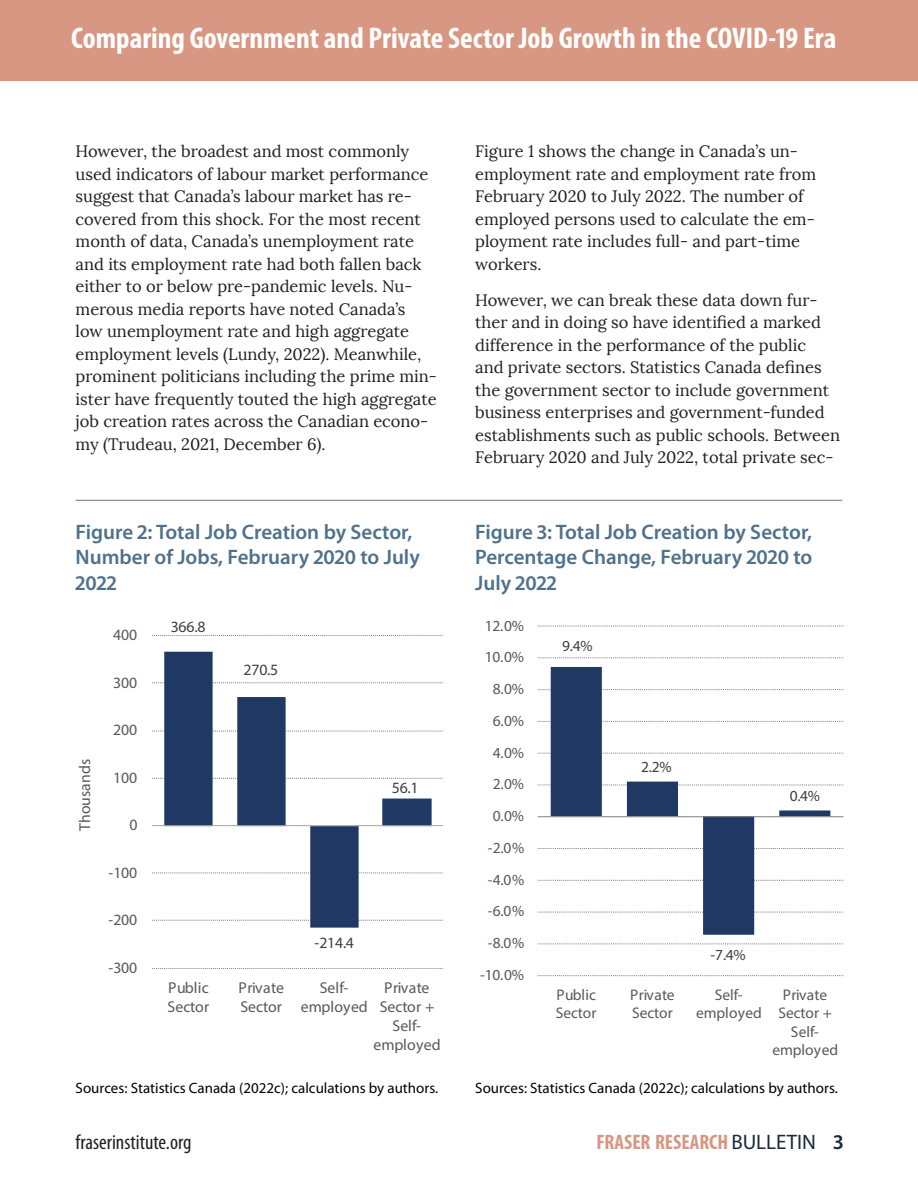
<style>
.page{position:relative;width:918px;height:1188px;background:#fff}
.page>*{position:absolute;margin:0;border:0;box-sizing:border-box;transform-origin:0 0}
.t1{font:700 condensed 30px "Myriad Pro";color:#fff}
.Table_head{font:600 21px/25.5px "Myriad Pro";color:#4e718c}
.t2{font:700 condensed 21px "Myriad Pro";color:#d79782}
.t3{font:condensed 21px "Myriad Pro";color:#231f20}
.t4{font:16.5px/22.5px "Lora";color:#231f20}
.t5{font:15.75px/18.9px "Myriad Pro";color:#595959}
.t6{font:15.75px "Myriad Pro";letter-spacing:-.015em;color:#404040}
.t7{font:15.45px/18.6px "Myriad Pro";color:#595959}
.t8{font:15.45px "Myriad Pro";color:#404040}
.table_source{font:15px "Myriad Pro";color:#000}
.s1{font-weight:400;font-stretch:normal;color:#182b3d}
.s2{font-weight:600;font-stretch:normal;color:#182b3d}
</style>
<div class="page">
<div style="left:0;top:0;width:918px;height:81px;background:#d79782"></div>
<svg style="left:152px;top:968px;width:291px;height:1px"></svg>
<svg style="left:152px;top:920px;width:291px;height:1px"></svg>
<svg style="left:152px;top:872px;width:291px;height:1px"></svg>
<svg style="left:152px;top:778px;width:291px;height:1px"></svg>
<svg style="left:152px;top:731px;width:291px;height:1px"></svg>
<svg style="left:152px;top:682px;width:291px;height:1px"></svg>
<svg style="left:152px;top:635px;width:291px;height:1px"></svg>
<svg style="left:164px;top:652px;width:268px;height:276px"></svg>
<hr style="left:152px;top:825px;width:291px;height:1px;background:#a6a6a6">
<hr style="left:76px;top:500px;width:766px;height:1px;background:#808285">
<svg style="left:538px;top:975px;width:305px;height:1px"></svg>
<svg style="left:538px;top:943px;width:305px;height:1px"></svg>
<svg style="left:538px;top:912px;width:305px;height:1px"></svg>
<svg style="left:538px;top:880px;width:305px;height:1px"></svg>
<svg style="left:538px;top:848px;width:305px;height:1px"></svg>
<svg style="left:538px;top:784px;width:305px;height:1px"></svg>
<svg style="left:538px;top:753px;width:305px;height:1px"></svg>
<svg style="left:538px;top:721px;width:305px;height:1px"></svg>
<svg style="left:538px;top:689px;width:305px;height:1px"></svg>
<svg style="left:538px;top:657px;width:305px;height:1px"></svg>
<svg style="left:538px;top:626px;width:305px;height:1px"></svg>
<svg style="left:551px;top:667px;width:279px;height:268px"></svg>
<hr style="left:538px;top:816px;width:305px;height:1px;background:#7f7f7f">
<h1 class="t1" style="left:71px;top:19px;width:767px">Comparing Government and Private Sector Job Growth in the COVID-19 Era</h1>
<p class="t4" style="left:76px;top:141px;width:363px">However, the broadest and most commonly used indicators of labour market performance suggest that Canada’s labour market has re&shy;covered from this shock. For the most recent month of data, Canada’s unemployment rate and its employment rate had both fallen back either to or below pre-pandemic levels. Nu&shy;merous media reports have noted Canada’s<br>low unemployment rate and high aggregate employment levels (Lundy, 2022). Meanwhile, prominent politicians including the prime min&shy;ister have frequently touted the high aggregate job creation rates across the Canadian econo&shy;my (Trudeau, 2021, December 6).</p>
<p class="t4" style="left:475px;top:141px;width:343px">Figure 1 shows the change in Canada’s un&shy;employment rate and employment rate from February 2020 to July 2022. The number of employed persons used to calculate the em&shy;ployment rate includes full- and part-time workers.</p>
<p class="t4" style="left:475px;top:289px;width:366px">However, we can break these data down fur&shy;ther and in doing so have identified a marked difference in the performance of the public<br>and private sectors. Statistics Canada defines the government sector to include government business enterprises and government-funded establishments such as public schools. Between February 2020 and July 2022, total private sec-</p>
<p class="Table_head" style="left:76px;top:518px;width:346px">Figure 2: Total Job Creation by Sector,<br>Number of Jobs, February 2020 to July<br>2022</p>
<p class="t6" style="left:171px;top:617px;width:36px">366.8</p>
<p class="t6" style="left:244px;top:660px;width:36px">270.5</p>
<p class="t5" style="left:113px;top:625px;width:25px">400</p>
<p class="t5" style="left:113px;top:673px;width:25px">300</p>
<p class="t5" style="left:75px;top:831px;width:74px;rotate:-90deg">Thousands</p>
<p class="t5" style="left:113px;top:720px;width:25px">200</p>
<p class="t5" style="left:113px;top:768px;width:25px">100</p>
<p class="t5" style="left:129px;top:815px;width:10px">0</p>
<p class="t5" style="left:108px;top:863px;width:30px">-100</p>
<p class="t5" style="left:108px;top:910px;width:30px">-200</p>
<p class="t5" style="left:108px;top:958px;width:30px">-300</p>
<p class="t6" style="left:392px;top:778px;width:28px">56.1</p>
<p class="t6" style="left:314px;top:933px;width:41px">-214.4</p>
<p class="t5" style="left:168px;top:978px;width:43px">Public<br>Sector</p>
<p class="t5" style="left:239px;top:978px;width:47px">Private<br>Sector</p>
<p class="t5" style="left:301px;top:978px;width:69px;text-align:center">Self&shy;employed</p>
<p class="t5" style="left:374px;top:978px;width:69px;text-align:center">Private<br>Sector +<br>Self&shy;employed</p>
<p class="table_source" style="left:76px;top:1079px;width:364px">Sources: Statistics Canada (2022c); calculations by authors.</p>
<p class="Table_head" style="left:475px;top:518px;width:339px;text-align:justify">Figure 3: Total Job Creation by Sector, Percentage Change, February 2020 to July 2022</p>
<p class="t7" style="left:485px;top:616px;width:41px">12.0%</p>
<p class="t7" style="left:485px;top:648px;width:41px">10.0%</p>
<p class="t7" style="left:493px;top:679px;width:33px">8.0%</p>
<p class="t7" style="left:493px;top:711px;width:33px">6.0%</p>
<p class="t7" style="left:493px;top:743px;width:33px">4.0%</p>
<p class="t7" style="left:493px;top:775px;width:33px">2.0%</p>
<p class="t7" style="left:493px;top:806px;width:33px">0.0%</p>
<p class="t7" style="left:488px;top:838px;width:38px">-2.0%</p>
<p class="t7" style="left:488px;top:870px;width:38px">-4.0%</p>
<p class="t7" style="left:488px;top:902px;width:38px">-6.0%</p>
<p class="t7" style="left:488px;top:933px;width:38px">-8.0%</p>
<p class="t7" style="left:480px;top:965px;width:46px">-10.0%</p>
<p class="t8" style="left:562px;top:636px;width:32px">9.4%</p>
<p class="t8" style="left:641px;top:757px;width:32px">2.2%</p>
<p class="t8" style="left:790px;top:786px;width:32px">0.4%</p>
<p class="t8" style="left:710px;top:946px;width:37px">-7.4%</p>
<p class="t7" style="left:556px;top:985px;width:42px">Public<br>Sector</p>
<p class="t7" style="left:630px;top:985px;width:46px">Private<br>Sector</p>
<p class="t7" style="left:696px;top:985px;width:67px;text-align:center">Self&shy;employed</p>
<p class="t7" style="left:773px;top:985px;width:67px;text-align:center">Private<br>Sector +<br>Self&shy;employed</p>
<p class="table_source" style="left:475px;top:1079px;width:364px">Sources: Statistics Canada (2022c); calculations by authors.</p>
<p class="t3" style="left:76px;top:1129px;width:117px">fraserinstitute.org</p>
<p class="t2" style="left:596px;top:1129px;width:249px">FRASER RESEARCH <span class="s1">BULLETIN</span> <span class="s2">3</span></p>
</div>
